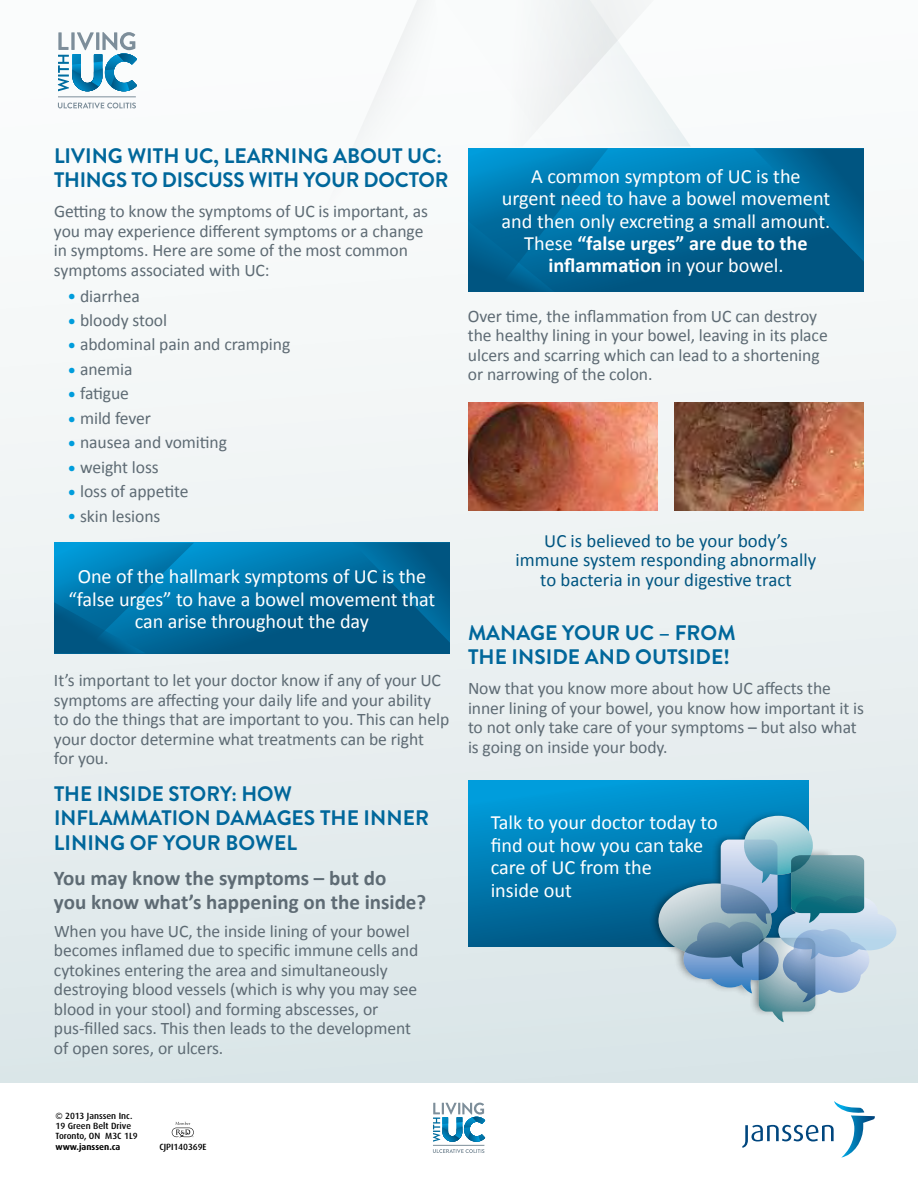
<style>
.page{position:relative;width:918px;height:1188px;background:#fff}
.page>*{position:absolute;margin:0;border:0;box-sizing:border-box;transform-origin:0 0}
.t1{font:700 21px/24px "Brandon Grotesque";color:#00679b}
.t2{font:700 21px/24px "Calibri";color:#5e6b74}
.t3{font:20.25px/22.5px "Calibri";letter-spacing:-.005em;color:#fff;text-align:center}
.t4{font:18.75px/19.5px "Calibri";color:#005581;text-align:center}
.t5{font:17.7px/19.5px "Calibri";letter-spacing:-.005em;color:#5e6b74}
.t6{font:500 9px/10.2px "Dax";color:#000}
.t7{font:700 9px "Dax";color:#000}
.s1{color:#009ddc}
.s2{font-weight:700}
</style>
<div class="page">
<div style="left:0;top:0;width:918px;height:1083px;background:linear-gradient(to bottom,#fefefe,#dbe6e8)"></div>
<svg style="left:58px;top:103px;width:78px;height:5px"></svg>
<svg style="left:58px;top:32px;width:79px;height:59px"></svg>
<hr style="left:58px;top:97px;width:78px;height:1px;background:#7d8e9a">
<svg style="left:223px;top:0;width:641px;height:147px"></svg>
<svg style="left:262px;top:0;width:429px;height:147px"></svg>
<svg style="left:289px;top:0;width:161px;height:290px"></svg>
<svg style="left:172px;top:1122px;width:22px;height:15px"></svg>
<svg style="left:742px;top:1101px;width:133px;height:57px"></svg>
<svg style="left:433px;top:1149px;width:51px;height:4px"></svg>
<svg style="left:433px;top:1103px;width:52px;height:39px"></svg>
<hr style="left:433px;top:1145px;width:51px;height:1px;background:#7d8e9a">
<svg style="left:194px;top:543px;width:256px;height:110px;background:#006a9c"></svg>
<svg style="left:352px;top:543px;width:98px;height:100px;background:#005e8d"></svg>
<svg style="left:54px;top:543px;width:140px;height:110px;background:#0076ab"></svg>
<div style="left:468px;top:148px;width:396px;height:144px;background:linear-gradient(to bottom,#008ec9,#004f79)"></div>
<svg style="left:754px;top:148px;width:110px;height:114px;background:#006191"></svg>
<svg style="left:468px;top:149px;width:140px;height:143px;background:#0072a7"></svg>
<img style="left:674px;top:402px;width:190px;height:108px">
<img style="left:468px;top:402px;width:190px;height:108px">
<div style="left:468px;top:780px;width:340px;height:166px;background:linear-gradient(to bottom,#009ddc,#005987)"></div>
<div style="left:649px;top:811px;width:186px;height:206px;background:#000;opacity:.45"></div>
<svg style="left:659px;top:816px;width:237px;height:206px;background:#8cb4c9"></svg>
<p class="t1" style="left:54px;top:144px;width:396px">LIVING WITH UC, LEARNING ABOUT UC:<br>THINGS TO DISCUSS WITH YOUR DOCTOR</p>
<p class="t5" style="left:54px;top:202px;width:375px">Getting to know the symptoms of UC is important, as you may experience different symptoms or a change in symptoms. Here are some of the most common symptoms associated with UC:</p>
<p class="t5" style="left:67px;top:286px;width:74px"><span class="s1">•</span> diarrhea</p>
<p class="t5" style="left:67px;top:310px;width:101px"><span class="s1">•</span> bloody stool</p>
<p class="t5" style="left:67px;top:335px;width:224px"><span class="s1">•</span> abdominal pain and cramping</p>
<p class="t5" style="left:67px;top:359px;width:67px"><span class="s1">•</span> anemia</p>
<p class="t5" style="left:67px;top:384px;width:63px"><span class="s1">•</span> fatigue</p>
<p class="t5" style="left:67px;top:408px;width:85px"><span class="s1">•</span> mild fever</p>
<p class="t5" style="left:67px;top:433px;width:161px"><span class="s1">•</span> nausea and vomiting</p>
<p class="t5" style="left:67px;top:457px;width:93px"><span class="s1">•</span> weight loss</p>
<p class="t5" style="left:67px;top:482px;width:123px"><span class="s1">•</span> loss of appetite</p>
<p class="t5" style="left:67px;top:506px;width:94px"><span class="s1">•</span> skin lesions</p>
<p class="t3" style="left:69px;top:565px;width:368px">One of the hallmark symptoms of UC is the “false urges” to have a bowel movement that can arise throughout the day</p>
<p class="t5" style="left:54px;top:671px;width:397px">It’s important to let your doctor know if any of your UC symptoms are affecting your daily life and your ability to do the things that are important to you. This can help your doctor determine what treatments can be right<br>for you.</p>
<p class="t1" style="left:54px;top:782px;width:377px;line-height:24.8px">THE INSIDE STORY: HOW<br>INFLAMMATION DAMAGES THE INNER<br>LINING OF YOUR BOWEL</p>
<p class="t2" style="left:54px;top:866px;width:374px">You may know the symptoms – but do<br>you know what’s happening on the inside?</p>
<p class="t5" style="left:54px;top:921px;width:366px">When you have UC, the inside lining of your bowel becomes inflamed due to specific immune cells and cytokines entering the area and simultaneously destroying blood vessels (which is why you may see blood in your stool) and forming abscesses, or pus-filled sacs. This then leads to the development of open sores, or ulcers.</p>
<p class="t3" style="left:502px;top:165px;width:330px">A common symptom of UC is the<br>urgent need to have a bowel movement and then only excreting a small amount.<br>These <span class="s2">“false urges” are due to the inflammation</span> in your bowel.</p>
<p class="t5" style="left:468px;top:306px;width:361px">Over time, the inflammation from UC can destroy the healthy lining in your bowel, leaving in its place ulcers and scarring which can lead to a shortening or narrowing of the colon.</p>
<p class="t4" style="left:516px;top:531px;width:302px">UC is believed to be your body’s immune system responding abnormally to bacteria in your digestive tract</p>
<p class="t1" style="left:468px;top:621px;width:269px">MANAGE YOUR UC – FROM<br>THE INSIDE AND OUTSIDE!</p>
<p class="t5" style="left:468px;top:679px;width:397px">Now that you know more about how UC affects the inner lining of your bowel, you know how important it is to not only take care of your symptoms – but also what is going on inside your body.</p>
<p class="t3" style="left:491px;top:811px;width:229px;text-align:left">Talk to your doctor today to find out how you can take care of UC from the<br>inside out</p>
<p class="t6" style="left:55px;top:1111px;width:84px">© 2013 Janssen Inc.<br>19 Green Belt Drive<br>Toronto, ON M3C 1L9</p>
<p class="t7" style="left:55px;top:1141px;width:67px">www.janssen.ca</p>
<p class="t6" style="left:159px;top:1142px;width:49px">CJPI140369E</p>
</div>
